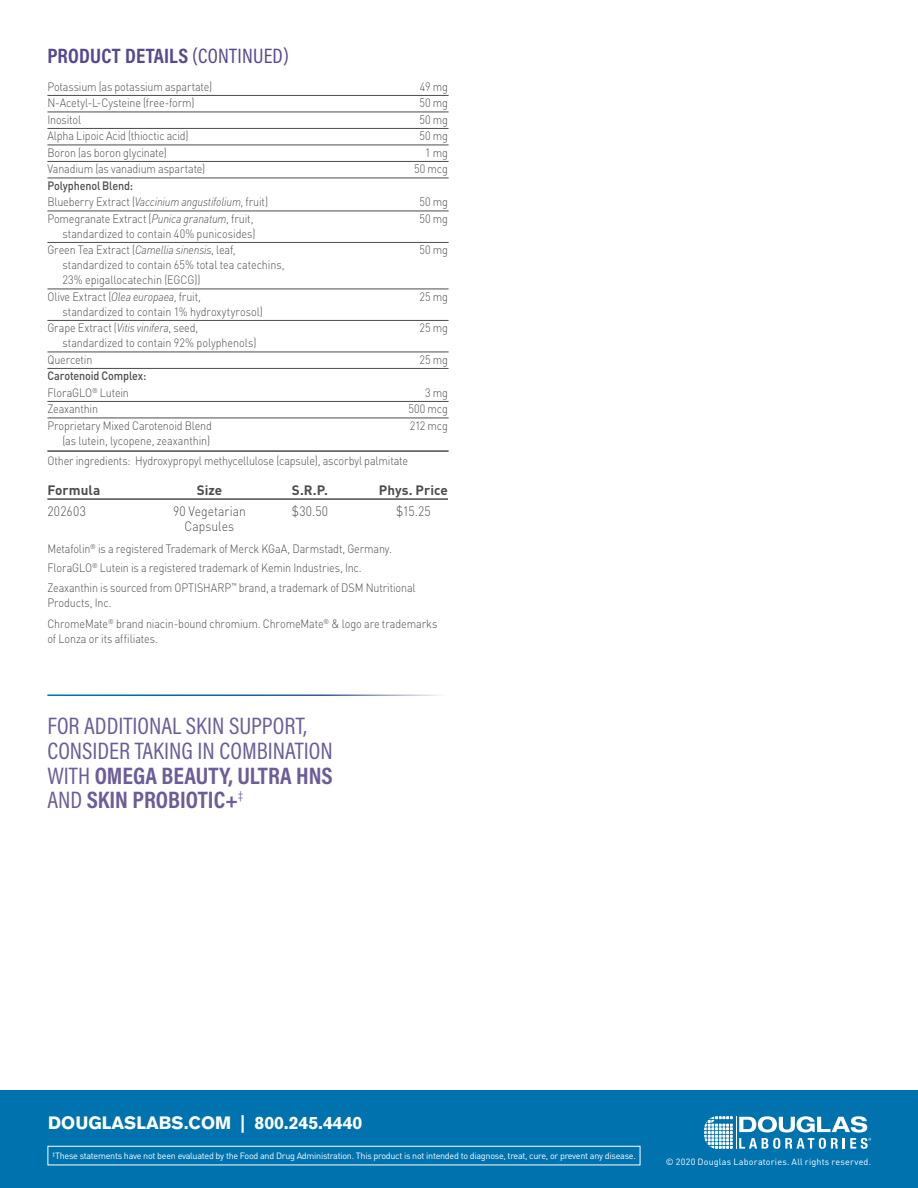
<style>
.page{position:relative;width:918px;height:1188px;background:#fff}
.page>*{position:absolute;margin:0;border:0;box-sizing:border-box;transform-origin:0 0}
.t1{font:24px/24.8px "Acumin Pro Cond";color:#6c5d9a}
.t2{font:700 21px "Acumin Pro Cond";letter-spacing:.01em;color:#58498e}
.t3{font:900 17.7px "Akzidenz Grotesk";color:#fff}
.t4{font:300 13.5px "DIN";letter-spacing:.005em;color:#4b4c4d;scale:.9 1}
.t5{font:700 13.5px "DIN";color:#4b4c4d}
.t6{font:300 12px/16.5px "DIN";letter-spacing:-.01em;color:#4b4c4d;scale:.9 1}
.t7{font:500 12px/16.5px "DIN";letter-spacing:-.015em;color:#4b4c4d;scale:.9 1}
.t8{font:9px "DIN";letter-spacing:-.03em;color:#fff}
.t9{font:9px "DIN";letter-spacing:.02em;color:#fff}
.s1{font-weight:400}
.s2{font-weight:500}
.s3{font-style:italic}
.s4{font-weight:300}
.s5{font-weight:700}
</style>
<div class="page">
<div style="left:0;top:1091px;width:918px;height:97px;background:#0073ae"></div>
<hr style="left:736px;top:1116px;width:1px;height:33px;background:#fff">
<svg style="left:739px;top:1116px;width:132px;height:33px"></svg>
<svg style="left:704px;top:1116px;width:29px;height:33px"></svg>
<hr style="left:47px;top:95px;width:402px;height:1px;background:#4b4c4d">
<hr style="left:47px;top:112px;width:402px;height:1px;background:#4b4c4d">
<hr style="left:47px;top:128px;width:402px;height:1px;background:#4b4c4d">
<hr style="left:47px;top:145px;width:402px;height:1px;background:#4b4c4d">
<hr style="left:47px;top:161px;width:402px;height:1px;background:#4b4c4d">
<hr style="left:47px;top:178px;width:402px;height:1px;background:#4b4c4d">
<hr style="left:47px;top:211px;width:402px;height:1px;background:#4b4c4d">
<hr style="left:47px;top:242px;width:402px;height:1px;background:#4b4c4d">
<hr style="left:47px;top:289px;width:402px;height:1px;background:#4b4c4d">
<hr style="left:47px;top:320px;width:402px;height:1px;background:#4b4c4d">
<hr style="left:47px;top:352px;width:402px;height:1px;background:#4b4c4d">
<hr style="left:47px;top:368px;width:402px;height:1px;background:#4b4c4d">
<hr style="left:47px;top:401px;width:402px;height:1px;background:#4b4c4d">
<hr style="left:47px;top:418px;width:402px;height:1px;background:#4b4c4d">
<hr style="left:47px;top:450px;width:402px;height:2px;background:#4b4c4d">
<hr style="left:47px;top:498px;width:245px;height:2px;background:#4b4c4d">
<hr style="left:292px;top:498px;width:156px;height:2px;background:#4b4c4d">
<h2 class="t2" style="left:47px;top:42px;width:243px">PRODUCT DETAILS <span class="s1">(CONTINUED)</span></h2>
<p class="t6" style="left:47px;top:78px;width:185px">Potassium (as potassium aspartate)</p>
<p class="t6" style="left:420px;top:78px;width:33px">49 mg</p>
<p class="t6" style="left:47px;top:94px;width:165px">N-Acetyl-L-Cysteine (free-form)</p>
<p class="t6" style="left:419px;top:94px;width:33px">50 mg</p>
<p class="t6" style="left:47px;top:111px;width:39px">Inositol</p>
<p class="t6" style="left:419px;top:111px;width:33px">50 mg</p>
<p class="t6" style="left:47px;top:127px;width:158px">Alpha Lipoic Acid (thioctic acid)</p>
<p class="t6" style="left:419px;top:127px;width:33px">50 mg</p>
<p class="t6" style="left:47px;top:144px;width:134px">Boron (as boron glycinate)</p>
<p class="t6" style="left:425px;top:144px;width:27px">1 mg</p>
<p class="t6" style="left:47px;top:160px;width:177px">Vanadium (as vanadium aspartate)</p>
<p class="t6" style="left:414px;top:160px;width:39px">50 mcg</p>
<p class="t6" style="left:47px;top:177px;width:247px"><span class="s2">Polyphenol Blend:<br></span>Blueberry Extract (<span class="s3">Vaccinium angustifolium</span>, fruit)</p>
<p class="t6" style="left:419px;top:193px;width:33px">50 mg</p>
<p class="t6" style="left:47px;top:210px;width:230px">Pomegranate Extract (<span class="s3">Punica granatum</span>, fruit,</p>
<p class="t6" style="left:419px;top:210px;width:33px">50 mg</p>
<p class="t6" style="left:47px;top:225px;width:233px;text-indent:15px">standardized to contain 40% punicosides)<br>Green Tea Extract (<span class="s3">Camellia sinensis</span>, leaf,</p>
<p class="t6" style="left:419px;top:241px;width:33px">50 mg</p>
<p class="t6" style="left:62px;top:257px;width:248px;line-height:15px">standardized to contain 65% total tea catechins,<br>23% epigallocatechin (EGCG))</p>
<p class="t6" style="left:47px;top:288px;width:172px">Olive Extract (<span class="s3">Olea europaea</span>, fruit,</p>
<p class="t6" style="left:420px;top:288px;width:33px">25 mg</p>
<p class="t6" style="left:47px;top:303px;width:241px;text-indent:15px">standardized to contain 1% hydroxytyrosol)<br>Grape Extract (<span class="s3">Vitis vinifera</span>, seed,</p>
<p class="t6" style="left:420px;top:319px;width:33px">25 mg</p>
<p class="t6" style="left:47px;top:334px;width:234px;text-indent:15px">standardized to contain 92% polyphenols)<br>Quercetin</p>
<p class="t7" style="left:47px;top:367px;width:112px">Carotenoid Complex:<br><span class="s4">FloraGLO</span><sup>®</sup> <span class="s4">Lutein</span></p>
<p class="t6" style="left:420px;top:351px;width:33px">25 mg</p>
<p class="t6" style="left:425px;top:384px;width:27px">3 mg</p>
<p class="t6" style="left:47px;top:400px;width:58px">Zeaxanthin</p>
<p class="t6" style="left:409px;top:400px;width:45px">500 mcg</p>
<p class="t6" style="left:47px;top:417px;width:184px">Proprietary Mixed Carotenoid Blend</p>
<p class="t6" style="left:410px;top:417px;width:44px">212 mcg</p>
<p class="t6" style="left:47px;top:430px;width:402px;line-height:20.7px;text-indent:15px">(as lutein, lycopene, zeaxanthin)<br>Other ingredients: Hydroxypropyl methycellulose (capsule), ascorbyl palmitate</p>
<p class="t5" style="left:47px;top:481px;width:55px">Formula</p>
<p class="t5" style="left:197px;top:481px;width:27px">Size</p>
<p class="t5" style="left:292px;top:481px;width:37px">S.R.P.</p>
<p class="t5" style="left:379px;top:481px;width:71px">Phys. Price</p>
<p class="t4" style="left:47px;top:503px;width:44px">202603</p>
<p class="t4" style="left:173px;top:503px;width:82px">90 Vegetarian</p>
<p class="t4" style="left:292px;top:503px;width:42px">$30.50</p>
<p class="t4" style="left:396px;top:503px;width:40px">$15.25</p>
<p class="t4" style="left:185px;top:518px;width:57px">Capsules</p>
<p class="t6" style="left:47px;top:539px;width:411px;line-height:19.6px">Metafolin<sup>®</sup> is a registered Trademark of Merck KGaA, Darmstadt, Germany.<br>FloraGLO<sup>®</sup> Lutein is a registered trademark of Kemin Industries, Inc.<br>Zeaxanthin is sourced from OPTISHARP<sup>™</sup> brand, a trademark of DSM Nutritional</p>
<p class="t6" style="left:47px;top:592px;width:435px;line-height:20.7px">Products, Inc.<br>ChromeMate<sup>®</sup> brand niacin-bound chromium. ChromeMate<sup>®</sup> &amp; logo are trademarks</p>
<p class="t6" style="left:47px;top:630px;width:124px">of Lonza or its affiliates.</p>
<h1 class="t1" style="left:47px;top:713px;width:287px">FOR ADDITIONAL SKIN SUPPORT,<br>CONSIDER TAKING IN COMBINATION<br>WITH <span class="s5">OMEGA BEAUTY, ULTRA HNS<br></span>AND <span class="s5">SKIN PROBIOTIC+</span><sup>‡</sup></h1>
<h3 class="t3" style="left:48px;top:1113px;width:316px">DOUGLASLABS.COM | 800.245.4440</h3>
<p class="t8" style="left:52px;top:1150px;width:585px"><sup>‡</sup>These statements have not been evaluated by the Food and Drug Administration. This product is not intended to diagnose, treat, cure, or prevent any disease.</p>
<p class="t9" style="left:666px;top:1156px;width:207px">© 2020 Douglas Laboratories. All rights reserved.</p>
</div>
